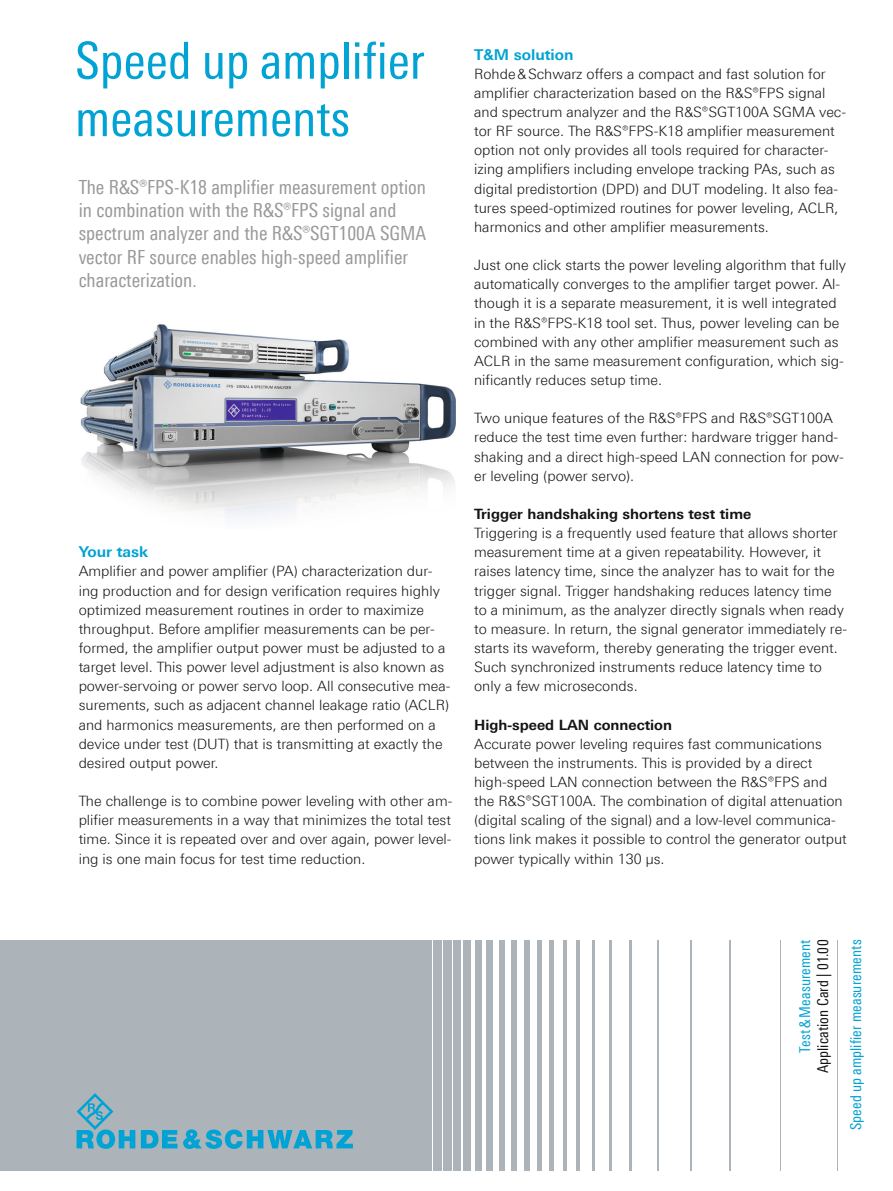
<style>
.page{position:relative;width:893px;height:1191px;background:#fff}
.page>*{position:absolute;margin:0;border:0;box-sizing:border-box;transform-origin:0 0}
.t1{font:51px/57.4px "Linotype Univers 420 Cn";color:#00a3d3}
.t2{font:19.5px/23.4px "Linotype Univers 420 Cn";color:#999}
.t3{font:15px "Linotype Univers 420 Cn";letter-spacing:.005em;color:#00a3d3}
.t4{font:15px "Linotype Univers 420 Cn";letter-spacing:.005em;color:#131413}
.t5{font:700 15px "Linotype Univers 630";color:#00a3d3}
.t6{font:300 14.25px/19.2px "Linotype Univers 330";color:#131413}
.t7{font:700 14.25px "Linotype Univers 630";color:#131413}
</style>
<div class="page">
<img style="left:80px;top:324px;width:375px;height:195px">
<div style="left:0;top:940px;width:432px;height:230px;background:#acb4b9"></div>
<div style="left:433px;top:940px;width:9px;height:230px;background:#acb4b9"></div>
<div style="left:443px;top:940px;width:8px;height:230px;background:#acb4b9"></div>
<div style="left:453px;top:940px;width:8px;height:230px;background:#acb4b9"></div>
<div style="left:464px;top:940px;width:7px;height:230px;background:#acb4b9"></div>
<div style="left:475px;top:940px;width:6px;height:230px;background:#acb4b9"></div>
<div style="left:487px;top:940px;width:6px;height:230px;background:#acb4b9"></div>
<div style="left:499px;top:940px;width:6px;height:230px;background:#acb4b9"></div>
<div style="left:511px;top:940px;width:6px;height:230px;background:#acb4b9"></div>
<div style="left:524px;top:940px;width:5px;height:230px;background:#acb4b9"></div>
<hr style="left:537px;top:940px;width:4px;height:230px;background:#acb4b9">
<hr style="left:550px;top:940px;width:4px;height:230px;background:#acb4b9">
<hr style="left:563px;top:940px;width:4px;height:230px;background:#acb4b9">
<hr style="left:576px;top:940px;width:4px;height:230px;background:#acb4b9">
<hr style="left:592px;top:940px;width:3px;height:230px;background:#acb4b9">
<hr style="left:609px;top:940px;width:3px;height:230px;background:#acb4b9">
<hr style="left:630px;top:940px;width:2px;height:230px;background:#acb4b9">
<hr style="left:658px;top:940px;width:1px;height:230px;background:#acb4b9">
<hr style="left:690px;top:940px;width:2px;height:230px;background:#acb4b9">
<hr style="left:730px;top:940px;width:1px;height:230px;background:#acb4b9">
<hr style="left:780px;top:940px;width:1px;height:230px;background:#acb4b9">
<hr style="left:837px;top:940px;width:1px;height:230px;background:#acb4b9">
<svg style="left:77px;top:1093px;width:58px;height:56px"></svg>
<svg style="left:141px;top:1129px;width:212px;height:20px"></svg>
<h1 class="t1" style="left:75px;top:32px;width:351px">Speed up amplifier measurements</h1>
<h2 class="t2" style="left:79px;top:175px;width:349px">The R&amp;S®FPS-K18 amplifier measurement option in combination with the R&amp;S®FPS signal and spectrum analyzer and the R&amp;S®SGT100A SGMA vector RF source enables high-speed amplifier characterization.</h2>
<p class="t5" style="left:79px;top:543px;width:71px">Your task</p>
<p class="t6" style="left:79px;top:561px;width:373px">Amplifier and power amplifier (PA) characterization dur&shy;ing production and for design verification requires highly optimized measurement routines in order to maximize throughput. Before amplifier measurements can be per&shy;formed, the amplifier output power must be adjusted to a target level. This power level adjustment is also known as power-servoing or power servo loop. All consecutive mea&shy;surements, such as adjacent channel leakage ratio (ACLR) and harmonics measurements, are then performed on a device under test (DUT) that is transmitting at exactly the desired output power.</p>
<p class="t6" style="left:79px;top:791px;width:375px;text-align:justify">The challenge is to combine power leveling with other am&shy;plifier measurements in a way that minimizes the total test time. Since it is repeated over and over again, power level&shy;ing is one main focus for test time reduction.</p>
<p class="t5" style="left:474px;top:45px;width:101px">T&amp;M solution</p>
<p class="t6" style="left:474px;top:64px;width:373px">Rohde&amp;Schwarz offers a compact and fast solution for amplifier characterization based on the R&amp;S®FPS signal and spectrum analyzer and the R&amp;S®SGT100A SGMA vec&shy;tor RF source. The R&amp;S®FPS-K18 amplifier measurement option not only provides all tools required for character&shy;izing amplifiers including envelope tracking PAs, such as digital predistortion (DPD) and DUT modeling. It also fea&shy;tures speed-optimized routines for power leveling, ACLR, harmonics and other amplifier measurements.</p>
<p class="t6" style="left:474px;top:255px;width:373px">Just one click starts the power leveling algorithm that fully automatically converges to the amplifier target power. Al&shy;though it is a separate measurement, it is well integrated in the R&amp;S®FPS-K18 tool set. Thus, power leveling can be combined with any other amplifier measurement such as ACLR in the same measurement configuration, which sig&shy;nificantly reduces setup time.</p>
<p class="t6" style="left:474px;top:408px;width:371px">Two unique features of the R&amp;S®FPS and R&amp;S®SGT100A reduce the test time even further: hardware trigger hand&shy;shaking and a direct high-speed LAN connection for pow&shy;er leveling (power servo).</p>
<p class="t7" style="left:474px;top:505px;width:279px">Trigger handshaking shortens test time</p>
<p class="t6" style="left:474px;top:523px;width:374px">Triggering is a frequently used feature that allows shorter measurement time at a given repeatability. However, it raises latency time, since the analyzer has to wait for the trigger signal. Trigger handshaking reduces latency time to a minimum, as the analyzer directly signals when ready to measure. In return, the signal generator immediately re&shy;starts its waveform, thereby generating the trigger event.<br>Such synchronized instruments reduce latency time to only a few microseconds.</p>
<p class="t7" style="left:474px;top:716px;width:199px">High-speed LAN connection</p>
<p class="t6" style="left:474px;top:734px;width:374px">Accurate power leveling requires fast communications between the instruments. This is provided by a direct high-speed LAN connection between the R&amp;S®FPS and the R&amp;S®SGT100A. The combination of digital attenuation (digital scaling of the signal) and a low-level communica&shy;tions link makes it possible to control the generator output power typically within 130 µs.</p>
<p class="t3" style="left:796px;top:1052px;width:114px;rotate:-90deg">Test&amp;Measurement</p>
<p class="t4" style="left:814px;top:1073px;width:135px;rotate:-90deg">Application Card | 01.00</p>
<p class="t3" style="left:847px;top:1130px;width:192px;rotate:-90deg">Speed up amplifier measurements</p>
</div>
